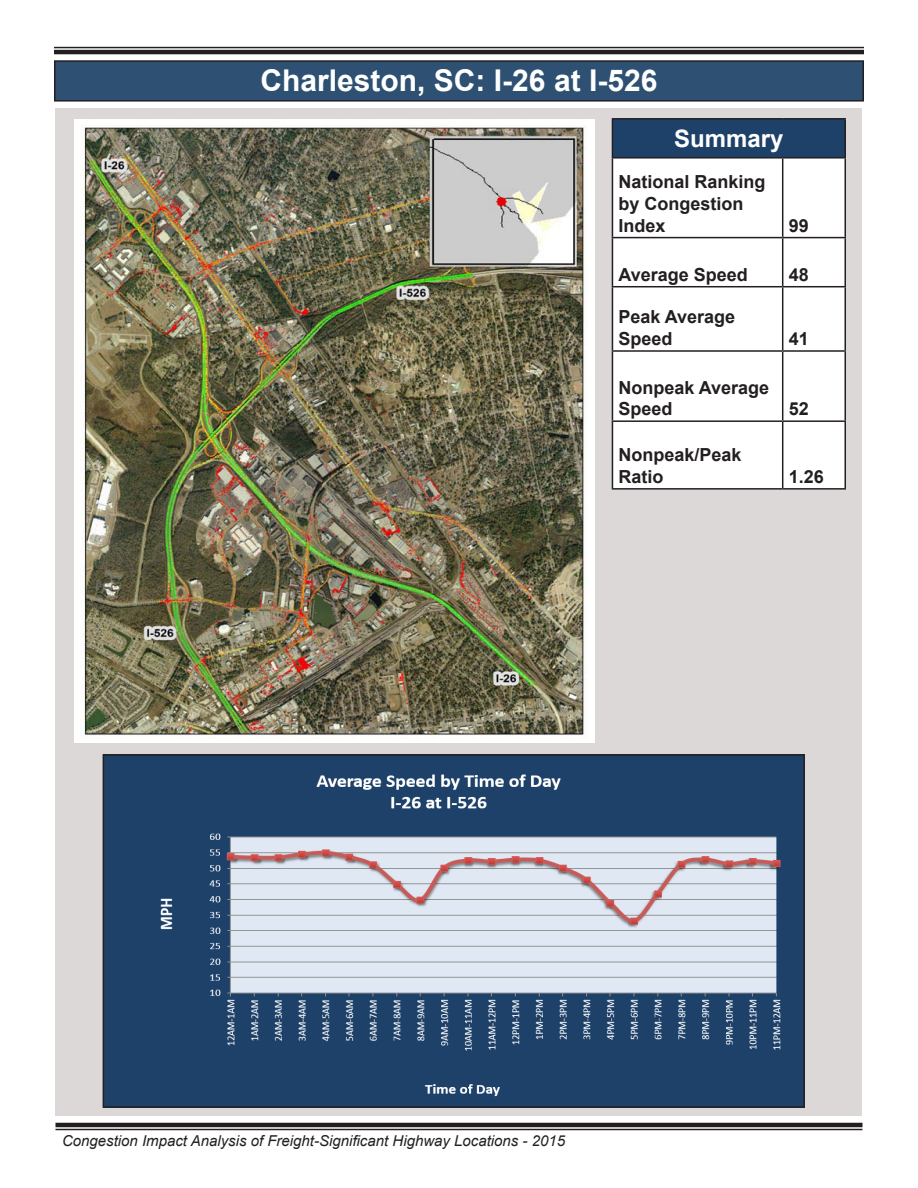
<style>
.page{position:relative;width:918px;height:1188px;background:#fff}
.page>*{position:absolute;margin:0;border:0;box-sizing:border-box;transform-origin:0 0}
.t1{font:700 30px "Arial";color:#fff}
.t2{font:700 24px "Arial";color:#fff}
.t3{font:700 18px/21.6px "Arial";color:#231f20}
.t4{font:italic 15px "Arial";color:#231f20}
</style>
<div class="page">
<div style="left:56px;top:108px;width:806px;height:1008px;background:#dcd8d7"></div>
<img style="left:74px;top:120px;width:520px;height:623px">
<div style="left:55px;top:61px;width:808px;height:40px;background:#2e5072"></div>
<div style="left:54px;top:60px;width:810px;height:42px;border:2px solid #231f20"></div>
<hr style="left:56px;top:1129px;width:806px;height:1px;background:#231f20">
<hr style="left:56px;top:1123px;width:806px;height:4px;background:#231f20">
<div style="left:612px;top:119px;width:233px;height:39px;background:#1e4169"></div>
<div style="left:613px;top:159px;width:231px;height:329px;background:#fff"></div>
<hr style="left:612px;top:159px;width:1px;height:78px;background:#231f20">
<hr style="left:782px;top:159px;width:1px;height:78px;background:#231f20">
<hr style="left:844px;top:159px;width:2px;height:78px;background:#231f20">
<hr style="left:612px;top:237px;width:171px;height:1px;background:#231f20">
<hr style="left:612px;top:238px;width:1px;height:48px;background:#231f20">
<hr style="left:783px;top:237px;width:63px;height:1px;background:#231f20">
<hr style="left:782px;top:238px;width:1px;height:48px;background:#231f20">
<hr style="left:844px;top:238px;width:2px;height:48px;background:#231f20">
<hr style="left:612px;top:286px;width:171px;height:1px;background:#231f20">
<hr style="left:612px;top:287px;width:1px;height:63px;background:#231f20">
<hr style="left:783px;top:286px;width:63px;height:1px;background:#231f20">
<hr style="left:782px;top:287px;width:1px;height:63px;background:#231f20">
<hr style="left:844px;top:287px;width:2px;height:63px;background:#231f20">
<hr style="left:612px;top:350px;width:171px;height:2px;background:#231f20">
<hr style="left:612px;top:352px;width:1px;height:68px;background:#231f20">
<hr style="left:783px;top:350px;width:63px;height:2px;background:#231f20">
<hr style="left:782px;top:352px;width:1px;height:68px;background:#231f20">
<hr style="left:844px;top:352px;width:2px;height:68px;background:#231f20">
<hr style="left:612px;top:420px;width:171px;height:2px;background:#231f20">
<hr style="left:612px;top:422px;width:1px;height:66px;background:#231f20">
<hr style="left:783px;top:420px;width:63px;height:2px;background:#231f20">
<hr style="left:782px;top:422px;width:1px;height:66px;background:#231f20">
<hr style="left:844px;top:422px;width:2px;height:66px;background:#231f20">
<hr style="left:612px;top:488px;width:171px;height:2px;background:#231f20">
<hr style="left:783px;top:488px;width:63px;height:2px;background:#231f20">
<hr style="left:612px;top:118px;width:171px;height:2px;background:#231f20">
<hr style="left:612px;top:120px;width:1px;height:37px;background:#231f20">
<hr style="left:783px;top:118px;width:63px;height:2px;background:#231f20">
<hr style="left:844px;top:120px;width:2px;height:37px;background:#231f20">
<hr style="left:612px;top:157px;width:171px;height:2px;background:#231f20">
<hr style="left:783px;top:157px;width:63px;height:2px;background:#231f20">
<img style="left:106px;top:757px;width:696px;height:348px">
<div style="left:103px;top:754px;width:702px;height:354px;border:2px solid #231f20"></div>
<hr style="left:54px;top:47px;width:810px;height:1px;background:#231f20">
<hr style="left:54px;top:50px;width:810px;height:4px;background:#231f20">
<p class="t1" style="left:261px;top:60px;width:398px">Charleston, SC: I-26 at I-526</p>
<p class="t2" style="left:674px;top:123px;width:111px">Summary</p>
<p class="t3" style="left:618px;top:172px;width:149px">National Ranking by Congestion<br>Index</p>
<p class="t3" style="left:789px;top:215px;width:22px">99</p>
<p class="t3" style="left:618px;top:264px;width:131px">Average Speed</p>
<p class="t3" style="left:789px;top:264px;width:22px">48</p>
<p class="t3" style="left:618px;top:307px;width:118px">Peak Average<br>Speed</p>
<p class="t3" style="left:789px;top:328px;width:22px">41</p>
<p class="t3" style="left:618px;top:377px;width:152px">Nonpeak Average<br>Speed</p>
<p class="t3" style="left:618px;top:445px;width:125px">Nonpeak/Peak<br>Ratio</p>
<p class="t3" style="left:789px;top:399px;width:22px">52</p>
<p class="t3" style="left:789px;top:466px;width:37px">1.26</p>
<p class="t4" style="left:62px;top:1131px;width:504px">Congestion Impact Analysis of Freight-Significant Highway Locations - 2015</p>
</div>
